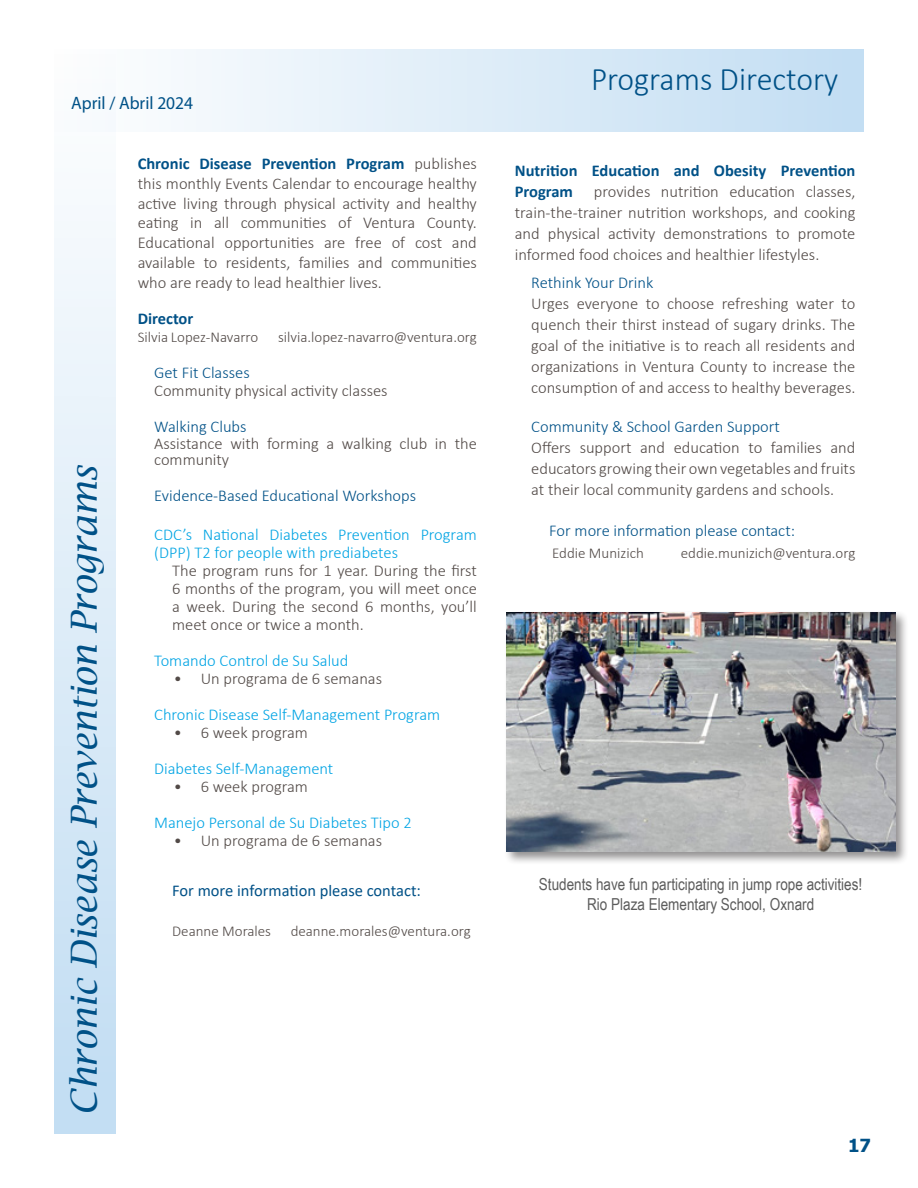
<style>
.page{position:relative;width:918px;height:1188px;background:#fff}
.page>*{position:absolute;margin:0;border:0;box-sizing:border-box;transform-origin:0 0}
.t1{font:italic 36px "Lucida Bright";color:#005187}
.t2{font:300 33px "Calibri";color:#005187}
.t3{font:18px "Myriad Pro";color:#005187}
.t4{font:700 18px "Tahoma";color:#005187}
.t5{font:300 16.5px/21px "Calibri";color:#524a47;text-align:justify}
.t6{font:300 16.5px "Calibri";color:#005187}
.t7{font:300 16.5px "Calibri";color:#00a4e4}
.t8{font:16.5px "Arial Narrow";color:#5c5c5c}
.t9{font:300 16.5px/18px "Calibri";color:#00a4e3}
.t10{font:700 16.5px/21px "Calibri";color:#005187}
.t11{font:16.5px "Calibri";color:#005187}
.t12{font:300 16.5px "Calibri";color:#01a4e4}
.t13{font:300 15px "Calibri";color:#524a47}
.s1{font-weight:700;color:#005187}
</style>
<div class="page">
<div style="left:54px;top:54px;width:61px;height:1080px;background:linear-gradient(to bottom,#fefefe,#c0dcf2)"></div>
<div style="left:54px;top:49px;width:810px;height:83px;background:linear-gradient(to right,#fdfefe,#c2def3)"></div>
<div style="left:503px;top:609px;width:406px;height:256px;background:#231f20;opacity:.5"></div>
<img style="left:506px;top:612px;width:390px;height:240px">
<p class="t3" style="left:71px;top:91px;width:124px">April / Abril 2024</p>
<p class="t1" style="left:64px;top:1116px;width:653px;rotate:-90deg">Chronic Disease Prevention Programs</p>
<p class="t5" style="left:138px;top:153px;width:341px;line-height:19.8px"><span class="s1">Chronic Disease Prevention Program</span> publishes this monthly Events Calendar to encourage healthy active living through physical activity and healthy eating in all communities of Ventura County.<br>Educational opportunities are free of cost and available to residents, families and communities who are ready to lead healthier lives.</p>
<p class="t10" style="left:138px;top:308px;width:57px">Director</p>
<p class="t13" style="left:138px;top:328px;width:122px">Silvia Lopez-Navarro</p>
<p class="t13" style="left:278px;top:328px;width:200px">silvia.lopez-navarro@ventura.org</p>
<p class="t6" style="left:154px;top:362px;width:97px">Get Fit Classes</p>
<p class="t5" style="left:154px;top:380px;width:235px">Community physical activity classes</p>
<p class="t6" style="left:154px;top:416px;width:94px">Walking Clubs</p>
<p class="t5" style="left:154px;top:435px;width:324px;line-height:16.5px">Assistance with forming a walking club in the community</p>
<p class="t6" style="left:154px;top:485px;width:263px">Evidence-Based Educational Workshops</p>
<p class="t9" style="left:154px;top:525px;width:324px">CDC’s National Diabetes Prevention Program (DPP) T2 for people with prediabetes</p>
<p class="t5" style="left:172px;top:561px;width:306px;line-height:18px">The program runs for 1 year. During the first 6 months of the program, you will meet once a week. During the second 6 months, you’ll meet once or twice a month.</p>
<p class="t12" style="left:154px;top:650px;width:196px">Tomando Control de Su Salud</p>
<p class="t5" style="left:174px;top:668px;width:210px">• Un programa de 6 semanas</p>
<p class="t7" style="left:154px;top:704px;width:288px">Chronic Disease Self-Management Program</p>
<p class="t5" style="left:174px;top:722px;width:136px">• 6 week program</p>
<p class="t7" style="left:154px;top:758px;width:181px">Diabetes Self-Management</p>
<p class="t5" style="left:174px;top:776px;width:136px">• 6 week program</p>
<p class="t7" style="left:154px;top:812px;width:259px">Manejo Personal de Su Diabetes Tipo 2</p>
<p class="t5" style="left:174px;top:830px;width:210px">• Un programa de 6 semanas</p>
<p class="t11" style="left:172px;top:879px;width:250px">For more information please contact:</p>
<p class="t13" style="left:172px;top:922px;width:100px">Deanne Morales</p>
<p class="t13" style="left:291px;top:922px;width:182px">deanne.morales@ventura.org</p>
<p class="t2" style="left:591px;top:59px;width:249px">Programs Directory</p>
<p class="t10" style="left:515px;top:159px;width:342px">Nutrition Education and Obesity Prevention<br>Program</p>
<p class="t5" style="left:515px;top:180px;width:342px;text-indent:79px">provides nutrition education classes, train-the-trainer nutrition workshops, and cooking and physical activity demonstrations to promote informed food choices and healthier lifestyles.</p>
<p class="t6" style="left:531px;top:272px;width:124px">Rethink Your Drink</p>
<p class="t5" style="left:531px;top:293px;width:326px">Urges everyone to choose refreshing water to quench their thirst instead of sugary drinks. The goal of the initiative is to reach all residents and organizations in Ventura County to increase the consumption of and access to healthy beverages.</p>
<p class="t6" style="left:531px;top:416px;width:250px">Community &amp; School Garden Support</p>
<p class="t5" style="left:531px;top:437px;width:326px">Offers support and education to families and educators growing their own vegetables and fruits at their local community gardens and schools.</p>
<p class="t6" style="left:549px;top:520px;width:247px">For more information please contact:</p>
<p class="t13" style="left:552px;top:544px;width:93px">Eddie Munizich</p>
<p class="t13" style="left:681px;top:544px;width:176px">eddie.munizich@ventura.org</p>
<p class="t8" style="left:539px;top:872px;width:325px">Students have fun participating in jump rope activities!</p>
<p class="t8" style="left:587px;top:892px;width:229px">Rio Plaza Elementary School, Oxnard</p>
<p class="t4" style="left:848px;top:1133px;width:24px">17</p>
</div>
